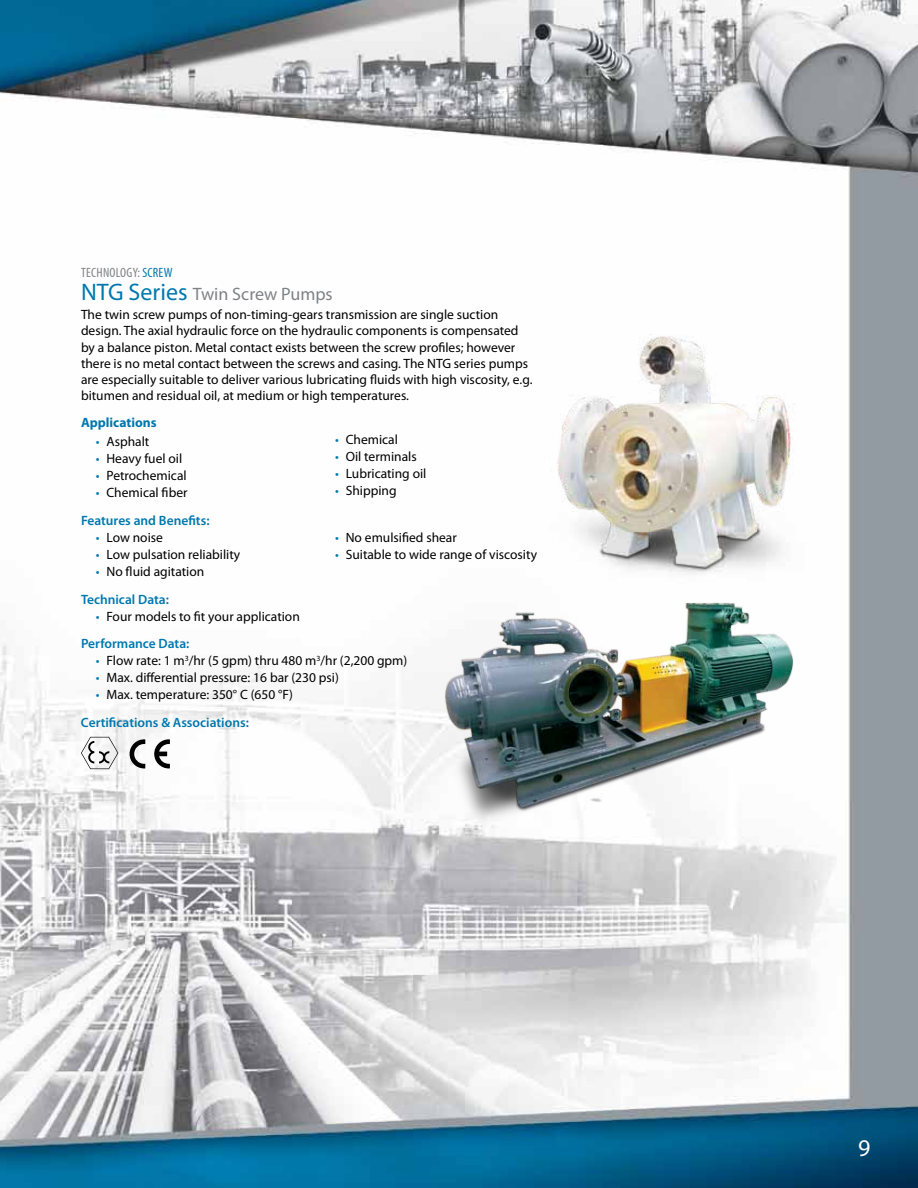
<style>
.page{position:relative;width:918px;height:1188px;background:#fff}
.page>*{position:absolute;margin:0;border:0;box-sizing:border-box;transform-origin:0 0}
.t1{font:24px "Myriad Pro";color:#fff}
.t2{font:18px "Myriad Pro";color:#808285}
.t3{font:13.5px/16.2px "Myriad Pro";color:#000}
.t4{font:600 13.5px "Myriad Pro";color:#0078ae}
.t5{font:700 13.5px "Myriad Pro";color:#0078ae}
.t6{font:condensed 13.5px "Myriad Pro";color:#808285}
.t7{font:condensed 13.5px "Myriad Pro";color:#0078ae}
.s1{color:#808285}
.s2{font-size:24px;color:#0078ae}
.s3{color:#0078ae}
.s4{font-weight:600;color:#0078ae}
</style>
<div class="page">
<img style="left:0;top:0;width:918px;height:1188px">
<svg style="left:130px;top:739px;width:15px;height:29px"></svg>
<svg style="left:154px;top:739px;width:16px;height:29px"></svg>
<svg style="left:81px;top:737px;width:37px;height:32px"></svg>
<img style="left:550px;top:335px;width:264px;height:248px">
<img style="left:444px;top:603px;width:350px;height:224px">
<p class="t6" style="left:81px;top:265px;width:29px">TECHNOLOGY</p>
<p class="t7" style="left:137px;top:265px;width:12px"><span class="s1">:</span> SCREW</p>
<h2 class="t2" style="left:81px;top:283px;width:253px"><span class="s2">NTG Series</span> Twin Screw Pumps</h2>
<p class="t3" style="left:81px;top:306px;width:453px">The twin screw pumps of non-timing-gears transmission are single suction design. The axial hydraulic force on the hydraulic components is compensated by a balance piston. Metal contact exists between the screw profiles; however there is no metal contact between the screws and casing. The NTG series pumps are especially suitable to deliver various lubricating fluids with high viscosity, e.g. bitumen and residual oil, at medium or high temperatures.</p>
<p class="t5" style="left:81px;top:413px;width:77px">Applications</p>
<p class="t3" style="left:96px;top:433px;width:55px"><span class="s3">•</span> Asphalt</p>
<p class="t3" style="left:96px;top:450px;width:88px"><span class="s3">•</span> Heavy fuel oil</p>
<p class="t3" style="left:96px;top:467px;width:92px"><span class="s3">•</span> Petrochemical</p>
<p class="t3" style="left:96px;top:485px;width:93px"><span class="s3">•</span> Chemical fiber</p>
<p class="t3" style="left:335px;top:431px;width:64px"><span class="s3">•</span> Chemical</p>
<p class="t3" style="left:335px;top:448px;width:83px"><span class="s3">•</span> Oil terminals</p>
<p class="t3" style="left:335px;top:465px;width:93px"><span class="s3">•</span> Lubricating oil</p>
<p class="t3" style="left:335px;top:482px;width:63px"><span class="s3">•</span> Shipping</p>
<p class="t4" style="left:81px;top:511px;width:130px">Features and Benefits:</p>
<p class="t3" style="left:96px;top:529px;width:68px"><span class="s3">•</span> Low noise</p>
<p class="t3" style="left:96px;top:546px;width:146px"><span class="s3">•</span> Low pulsation reliability</p>
<p class="t3" style="left:96px;top:563px;width:110px"><span class="s3">•</span> No fluid agitation</p>
<p class="t3" style="left:335px;top:529px;width:123px"><span class="s3">•</span> No emulsified shear</p>
<p class="t3" style="left:335px;top:546px;width:203px"><span class="s3">•</span> Suitable to wide range of viscosity</p>
<p class="t4" style="left:81px;top:591px;width:89px">Technical Data:</p>
<p class="t3" style="left:81px;top:603px;width:220px;line-height:27.2px;text-indent:15px"><span class="s3">•</span> Four models to fit your application<br><span class="s4">Performance Data:</span></p>
<p class="t3" style="left:96px;top:652px;width:313px"><span class="s3">•</span> Flow rate: 1 m<sup>3</sup>/hr (5 gpm) thru 480 m<sup>3</sup>/hr (2,200 gpm)</p>
<p class="t3" style="left:96px;top:669px;width:244px"><span class="s3">•</span> Max. differential pressure: 16 bar (230 psi)</p>
<p class="t3" style="left:81px;top:681px;width:213px;line-height:27.9px;text-indent:15px"><span class="s3">•</span> Max. temperature: 350° C (650 °F)<br><span class="s4">Certifications &amp; Associations:</span></p>
<h1 class="t1" style="left:858px;top:1133px;width:14px">9</h1>
</div>
